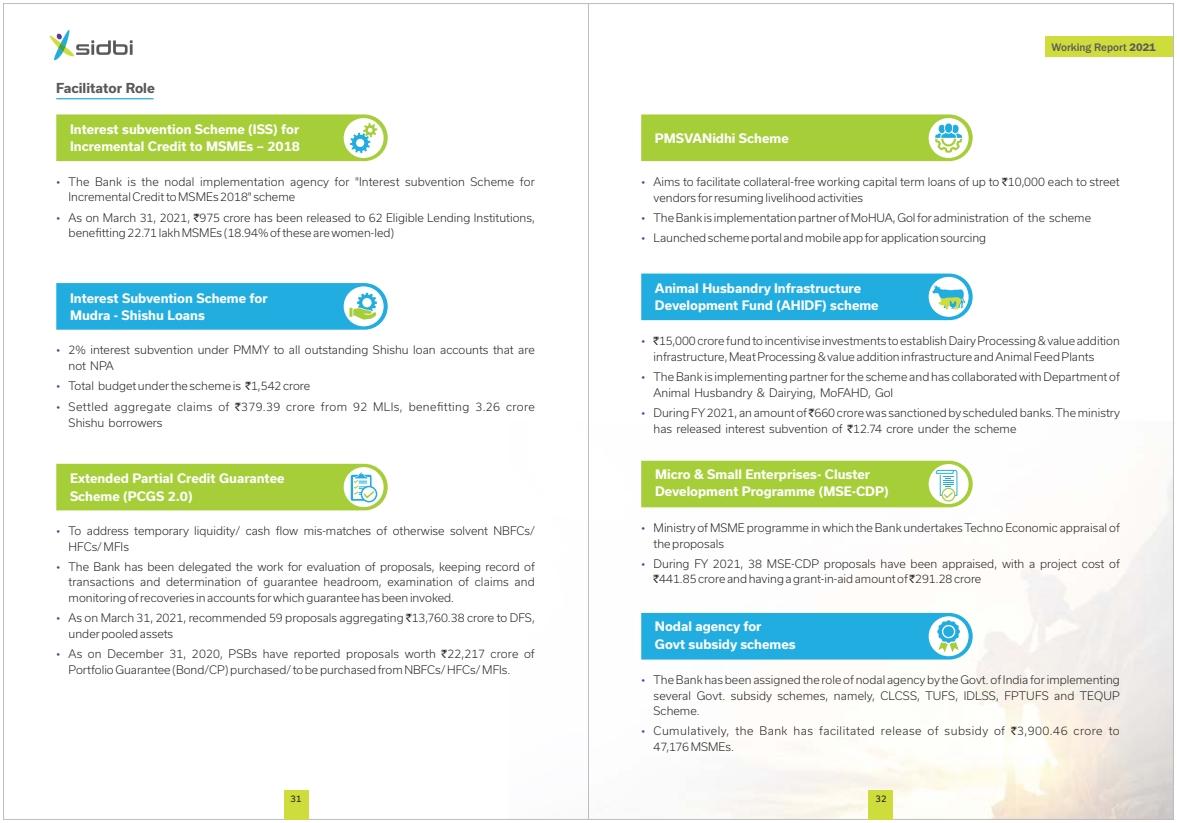
<style>
.page{position:relative;width:1177px;height:823px;background:#fff}
.page>*{position:absolute;margin:0;border:0;box-sizing:border-box;transform-origin:0 0}
.t1{font:700 13.12px "Usual";color:#58595b}
.t2{font:700 12.5px/17.1px "Usual";color:#fff}
.t3{font:300 11.25px/15.5px "Usual";color:#231f20}
.t4{font:300 11.25px/15.9px "Usual";letter-spacing:.035em;color:#231f20}
.t5{font:300 11.25px/15.9px "Usual";letter-spacing:.04em;color:#231f20}
.t6{font:500 11.25px "Franklin Gothic";color:#58595b}
.t7{font:8.75px "Usual";color:#231f20}
.s1{color:#623895}
.s2{font-family:"Rupee Foradian";font-weight:400}
.s3{font-weight:600}
</style>
<div class="page">
<div style="left:1045px;top:36px;width:128px;height:21px;background:#cfdd3c"></div>
<svg style="left:49px;top:29px;width:84px;height:31px"></svg>
<hr style="left:56px;top:98px;width:98px;height:1px;background:#22ade1">
<svg style="left:56px;top:114px;width:332px;height:47px;background:#abd14c"></svg>
<svg style="left:56px;top:463px;width:332px;height:47px;background:#acd24e"></svg>
<svg style="left:641px;top:273px;width:331px;height:47px;background:#34b3e1"></svg>
<svg style="left:641px;top:460px;width:331px;height:47px;background:#add24d"></svg>
<svg style="left:641px;top:114px;width:331px;height:47px;background:#abd14b"></svg>
<svg style="left:641px;top:612px;width:331px;height:47px;background:#36b4e2"></svg>
<div style="left:943px;top:626px;width:10px;height:10px;background:#22ade1;border-radius:50%"></div>
<div style="left:283px;top:789px;width:25px;height:30px;background:#cfdd3c"></div>
<div style="left:868px;top:789px;width:25px;height:30px;background:#cfdd3c"></div>
<svg style="left:56px;top:283px;width:332px;height:46px;background:#34b3e1"></svg>
<p class="t1" style="left:56px;top:83px;width:100px">Facilitator Role</p>
<p class="t2" style="left:70px;top:122px;width:231px">Interest subvention Scheme (ISS) for<br>Incremental Credit to MSMEs – 2018</p>
<p class="t3" style="left:69px;top:175px;width:467px;text-indent:-12px"><span class="s1">•</span> The Bank is the nodal implementation agency for "Interest subvention Scheme for<br>Incremental Credit to MSMEs 2018" scheme</p>
<p class="t3" style="left:69px;top:211px;width:468px;line-height:15.9px;text-indent:-12px"><span class="s1">•</span> As on March 31, 2021, <span class="s2">`</span>975 crore has been released to 62 Eligible Lending Institutions, benefitting 22.71 lakh MSMEs (18.94% of these are women-led)</p>
<p class="t2" style="left:70px;top:291px;width:199px">Interest Subvention Scheme for<br>Mudra - Shishu Loans</p>
<p class="t3" style="left:69px;top:344px;width:468px;text-indent:-12px"><span class="s1">•</span> 2% interest subvention under PMMY to all outstanding Shishu loan accounts that are not NPA</p>
<p class="t3" style="left:56px;top:379px;width:255px"><span class="s1">•</span> Total budget under the scheme is <span class="s2">`</span>1,542 crore</p>
<p class="t4" style="left:69px;top:400px;width:467px;text-indent:-12px"><span class="s1">•</span> Settled aggregate claims of <span class="s2">`</span>379.39 crore from 92 MLIs, benefitting 3.26 crore<br>Shishu borrowers</p>
<p class="t2" style="left:70px;top:471px;width:216px">Extended Partial Credit Guarantee<br>Scheme (PCGS 2.0)</p>
<p class="t3" style="left:69px;top:524px;width:468px;text-indent:-12px"><span class="s1">•</span> To address temporary liquidity/ cash flow mis-matches of otherwise solvent NBFCs/<br>HFCs/ MFIs</p>
<p class="t3" style="left:69px;top:560px;width:468px;text-align:justify;text-indent:-12px"><span class="s1">•</span> The Bank has been delegated the work for evaluation of proposals, keeping record of transactions and determination of guarantee headroom, examination of claims and monitoring of recoveries in accounts for which guarantee has been invoked.</p>
<p class="t3" style="left:69px;top:610px;width:468px;line-height:15.9px;text-indent:-12px"><span class="s1">•</span> As on March 31, 2021, recommended 59 proposals aggregating <span class="s2">`</span>13,760.38 crore to DFS, under pooled assets</p>
<p class="t3" style="left:69px;top:647px;width:467px;line-height:15.9px;text-indent:-12px"><span class="s1">•</span> As on December 31, 2020, PSBs have reported proposals worth <span class="s2">`</span>22,217 crore of<br>Portfolio Guarantee (Bond/CP) purchased/ to be purchased from NBFCs/ HFCs/ MFIs.</p>
<p class="t6" style="left:1051px;top:43px;width:106px">Working Report <span class="s3">2021</span></p>
<p class="t2" style="left:655px;top:131px;width:135px">PMSVANidhi Scheme</p>
<p class="t3" style="left:653px;top:175px;width:468px;line-height:15.9px;text-indent:-12px"><span class="s1">•</span> Aims to facilitate collateral-free working capital term loans of up to <span class="s2">`</span>10,000 each to street vendors for resuming livelihood activities</p>
<p class="t3" style="left:641px;top:211px;width:451px"><span class="s1">•</span> The Bank is implementation partner of MoHUA, GoI for administration of the scheme</p>
<p class="t3" style="left:641px;top:231px;width:346px"><span class="s1">•</span> Launched scheme portal and mobile app for application sourcing</p>
<p class="t2" style="left:655px;top:281px;width:225px">Animal Husbandry Infrastructure<br>Development Fund (AHIDF) scheme</p>
<p class="t3" style="left:653px;top:334px;width:468px;line-height:15.9px;text-indent:-12px"><span class="s1">•</span> <span class="s2">`</span>15,000 crore fund to incentivise investments to establish DairyProcessing &amp; value addition infrastructure, Meat Processing &amp; value addition infrastructure and Animal Feed Plants</p>
<p class="t3" style="left:653px;top:370px;width:468px;text-indent:-12px"><span class="s1">•</span> The Bank is implementing partner for the scheme and has collaborated with Department of<br>Animal Husbandry &amp; Dairying, MoFAHD, GoI</p>
<p class="t3" style="left:653px;top:405px;width:468px;line-height:15.9px;text-indent:-12px"><span class="s1">•</span> During FY2021, an amount of <span class="s2">`</span>660 crore was sanctioned byscheduled banks. The ministry has released interest subvention of <span class="s2">`</span>12.74 crore under the scheme</p>
<p class="t2" style="left:655px;top:467px;width:235px">Micro &amp; Small Enterprises- Cluster<br>Development Programme (MSE-CDP)</p>
<p class="t3" style="left:653px;top:521px;width:468px;text-indent:-12px"><span class="s1">•</span> Ministry of MSME programme in which the Bank undertakes Techno Economic appraisal of the proposals</p>
<p class="t3" style="left:653px;top:557px;width:468px;text-indent:-12px"><span class="s1">•</span> During FY 2021, 38 MSE-CDP proposals have been appraised, with a project cost of <span class="s2">`</span>441.85 crore and having a grant-in-aid amount of <span class="s2">`</span>291.28 crore</p>
<p class="t2" style="left:655px;top:619px;width:142px">Nodal agency for<br>Govt subsidy schemes</p>
<p class="t3" style="left:653px;top:673px;width:468px;text-align:justify;text-indent:-12px"><span class="s1">•</span> The Bank has been assigned the role of nodal agencyby the Govt. of India for implementing several Govt. subsidy schemes, namely, CLCSS, TUFS, IDLSS, FPTUFS and TEQUP Scheme.</p>
<p class="t5" style="left:653px;top:724px;width:468px;text-indent:-12px"><span class="s1">•</span> Cumulatively, the Bank has facilitated release of subsidy of <span class="s2">`</span>3,900.46 crore to<br>47,176 MSMEs.</p>
<p class="t7" style="left:290px;top:795px;width:12px">31</p>
<p class="t7" style="left:875px;top:795px;width:12px">32</p>
</div>
